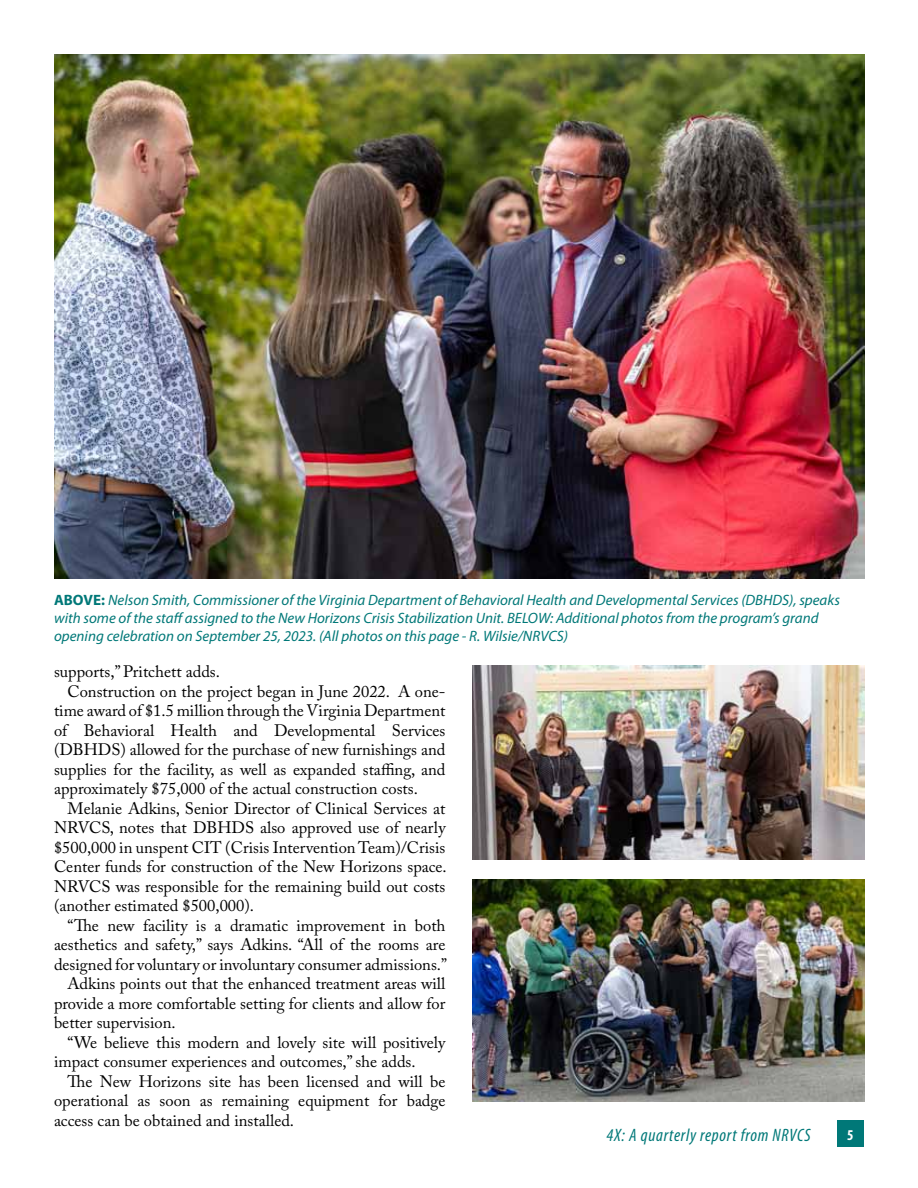
<style>
.page{position:relative;width:918px;height:1188px;background:#fff}
.page>*{position:absolute;margin:0;border:0;box-sizing:border-box;transform-origin:0 0}
.t1{font:italic condensed 18px "Myriad Pro";letter-spacing:.04em;color:#007878}
.t2{font:16.5px "Adobe Caslon Pro";color:#000}
.t3{font:italic 15px/18px "Myriad Pro";color:#007878}
.t4{font:700 condensed 15px "Myriad Pro";color:#fff}
.s1{font-weight:700;font-style:normal}
</style>
<div class="page">
<div style="left:837px;top:1120px;width:27px;height:28px;background:#007878"></div>
<img style="left:472px;top:665px;width:392px;height:195px">
<img style="left:472px;top:879px;width:392px;height:222px">
<img style="left:54px;top:54px;width:810px;height:525px">
<p class="t3" style="left:54px;top:591px;width:787px"><span class="s1">ABOVE:</span> Nelson Smith, Commissioner of the Virginia Department of Behavioral Health and Developmental Services (DBHDS), speaks with some of the staff assigned to the New Horizons Crisis Stabilization Unit. BELOW: Additional photos from the program’s grand opening celebration on September 25, 2023. (All photos on this page - R. Wilsie/NRVCS)</p>
<p class="t2" style="left:54px;top:662px;width:168px">supports,” Pritchett adds.</p>
<p class="t2" style="left:67px;top:682px;width:380px">Construction on the project began in June 2022. A one-</p>
<p class="t2" style="left:54px;top:701px;width:393px">time award of $1.5 million through the Virginia Department</p>
<p class="t2" style="left:54px;top:721px;width:393px">of Behavioral Health and Developmental Services</p>
<p class="t2" style="left:54px;top:740px;width:393px">(DBHDS) allowed for the purchase of new furnishings and</p>
<p class="t2" style="left:54px;top:760px;width:393px">supplies for the facility, as well as expanded staffing, and</p>
<p class="t2" style="left:54px;top:779px;width:365px">approximately $75,000 of the actual construction costs.</p>
<p class="t2" style="left:67px;top:799px;width:379px">Melanie Adkins, Senior Director of Clinical Services at</p>
<p class="t2" style="left:54px;top:818px;width:393px">NRVCS, notes that DBHDS also approved use of nearly</p>
<p class="t2" style="left:54px;top:838px;width:393px">$500,000 in unspent CIT (Crisis Intervention Team)/Crisis</p>
<p class="t2" style="left:54px;top:857px;width:394px">Center funds for construction of the New Horizons space.</p>
<p class="t2" style="left:54px;top:877px;width:393px">NRVCS was responsible for the remaining build out costs</p>
<p class="t2" style="left:54px;top:896px;width:202px">(another estimated $500,000).</p>
<p class="t2" style="left:67px;top:916px;width:380px">“The new facility is a dramatic improvement in both</p>
<p class="t2" style="left:54px;top:935px;width:393px">aesthetics and safety,” says Adkins. “All of the rooms are</p>
<p class="t2" style="left:54px;top:955px;width:395px">designed for voluntary or involuntary consumer admissions.”</p>
<p class="t2" style="left:67px;top:974px;width:380px">Adkins points out that the enhanced treatment areas will</p>
<p class="t2" style="left:54px;top:994px;width:393px">provide a more comfortable setting for clients and allow for</p>
<p class="t2" style="left:54px;top:1013px;width:123px">better supervision.</p>
<p class="t2" style="left:67px;top:1033px;width:379px">“We believe this modern and lovely site will positively</p>
<p class="t2" style="left:54px;top:1052px;width:363px">impact consumer experiences and outcomes,” she adds.</p>
<p class="t2" style="left:67px;top:1072px;width:379px">The New Horizons site has been licensed and will be</p>
<p class="t2" style="left:54px;top:1091px;width:393px">operational as soon as remaining equipment for badge</p>
<p class="t2" style="left:54px;top:1111px;width:242px">access can be obtained and installed.</p>
<p class="t1" style="left:606px;top:1124px;width:206px">4X: A quarterly report from NRVCS</p>
<p class="t4" style="left:847px;top:1125px;width:8px">5</p>
</div>
